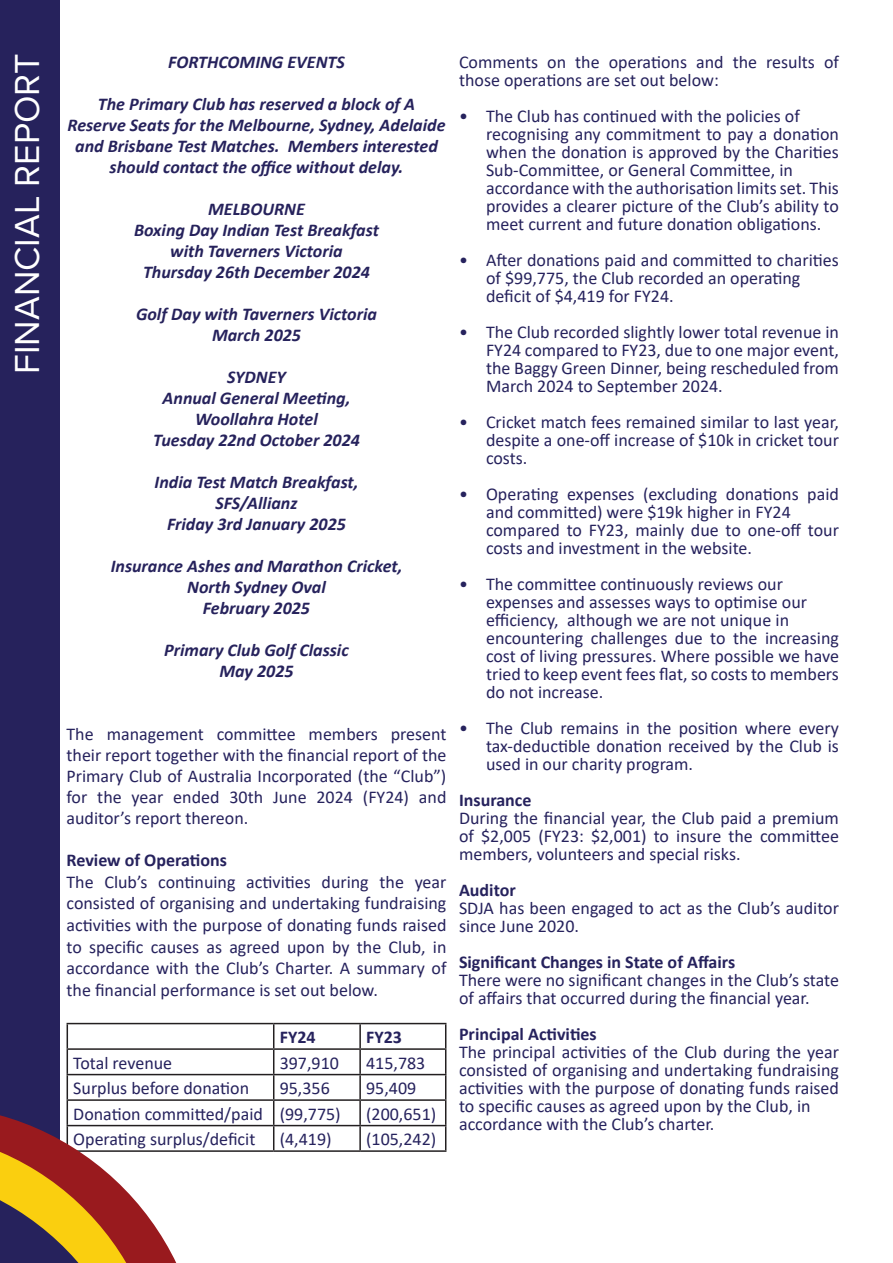
<style>
.page{position:relative;width:893px;height:1263px;background:#fff}
.page>*{position:absolute;margin:0;border:0;box-sizing:border-box;transform-origin:0 0}
.t1{font:36px "Proxima Nova";color:#fff}
.t2{font:18px/18px "Calibri";color:#26225d}
.t3{font:italic 700 18px/21px "Calibri";color:#26225c;text-align:center}
.t4{font:700 18px "Calibri";color:#26225d}
</style>
<div class="page">
<hr style="left:67px;top:1023px;width:207px;height:1px;background:#231f20">
<hr style="left:274px;top:1023px;width:86px;height:1px;background:#231f20">
<hr style="left:360px;top:1023px;width:86px;height:1px;background:#231f20">
<hr style="left:359px;top:1024px;width:2px;height:24px;background:#231f20">
<hr style="left:67px;top:1048px;width:207px;height:2px;background:#231f20">
<hr style="left:274px;top:1048px;width:86px;height:2px;background:#231f20">
<hr style="left:360px;top:1048px;width:86px;height:2px;background:#231f20">
<hr style="left:359px;top:1050px;width:2px;height:24px;background:#231f20">
<hr style="left:67px;top:1074px;width:207px;height:1px;background:#231f20">
<hr style="left:274px;top:1074px;width:86px;height:1px;background:#231f20">
<hr style="left:360px;top:1074px;width:86px;height:1px;background:#231f20">
<hr style="left:359px;top:1075px;width:2px;height:24px;background:#231f20">
<hr style="left:67px;top:1099px;width:207px;height:2px;background:#231f20">
<hr style="left:274px;top:1099px;width:86px;height:2px;background:#231f20">
<hr style="left:360px;top:1099px;width:86px;height:2px;background:#231f20">
<hr style="left:359px;top:1101px;width:2px;height:24px;background:#231f20">
<hr style="left:67px;top:1125px;width:207px;height:1px;background:#231f20">
<hr style="left:274px;top:1125px;width:86px;height:1px;background:#231f20">
<svg style="left:273px;top:1024px;width:1px;height:126px"></svg>
<hr style="left:360px;top:1125px;width:86px;height:1px;background:#231f20">
<hr style="left:359px;top:1126px;width:2px;height:24px;background:#231f20">
<svg style="left:445px;top:1024px;width:1px;height:126px"></svg>
<hr style="left:67px;top:1150px;width:207px;height:2px;background:#231f20">
<hr style="left:274px;top:1150px;width:86px;height:2px;background:#231f20">
<hr style="left:360px;top:1150px;width:86px;height:2px;background:#231f20">
<div style="left:0;top:0;width:60px;height:1263px;background:#26225c"></div>
<svg style="left:200px;top:1073px;width:41px;height:79px"></svg>
<svg style="left:0;top:1024px;width:200px;height:239px"></svg>
<p class="t1" style="left:0;top:374px;width:322px;rotate:-90deg">FINANCIAL REPORT</p>
<p class="t2" style="left:459px;top:52px;width:381px">Comments on the operations and the results of those operations are set out below:</p>
<p class="t3" style="left:168px;top:50px;width:178px">FORTHCOMING EVENTS</p>
<p class="t3" style="left:98px;top:92px;width:319px">The Primary Club has reserved a block of A</p>
<p class="t3" style="left:67px;top:113px;width:380px">Reserve Seats for the Melbourne, Sydney, Adelaide and Brisbane Test Matches. Members interested should contact the office without delay.</p>
<p class="t3" style="left:208px;top:197px;width:98px">MELBOURNE</p>
<p class="t3" style="left:134px;top:218px;width:246px">Boxing Day Indian Test Breakfast</p>
<p class="t3" style="left:170px;top:239px;width:174px">with Taverners Victoria</p>
<p class="t3" style="left:143px;top:260px;width:228px">Thursday 26th December 2024</p>
<p class="t3" style="left:136px;top:302px;width:242px">Golf Day with Taverners Victoria</p>
<p class="t3" style="left:212px;top:323px;width:91px">March 2025</p>
<p class="t3" style="left:227px;top:365px;width:60px">SYDNEY</p>
<p class="t3" style="left:163px;top:386px;width:189px">Annual General Meeting,</p>
<p class="t3" style="left:195px;top:407px;width:124px">Woollahra Hotel</p>
<p class="t3" style="left:153px;top:428px;width:208px">Tuesday 22nd October 2024</p>
<p class="t3" style="left:155px;top:470px;width:205px">India Test Match Breakfast,</p>
<p class="t3" style="left:215px;top:491px;width:84px">SFS/Allianz</p>
<p class="t3" style="left:167px;top:512px;width:180px">Friday 3rd January 2025</p>
<p class="t3" style="left:111px;top:554px;width:293px">Insurance Ashes and Marathon Cricket,</p>
<p class="t3" style="left:187px;top:575px;width:140px">North Sydney Oval</p>
<p class="t3" style="left:203px;top:596px;width:109px">February 2025</p>
<p class="t3" style="left:164px;top:638px;width:186px">Primary Club Golf Classic</p>
<p class="t3" style="left:219px;top:659px;width:76px">May 2025</p>
<p class="t2" style="left:486px;top:106px;width:354px;text-indent:-27px">• The Club has continued with the policies of recognising any commitment to pay a donation when the donation is approved by the Charities Sub-Committee, or General Committee, in accordance with the authorisation limits set. This provides a clearer picture of the Club’s ability to meet current and future donation obligations.</p>
<p class="t2" style="left:486px;top:250px;width:354px;text-indent:-27px">• After donations paid and committed to charities of $99,775, the Club recorded an operating deficit of $4,419 for FY24.</p>
<p class="t2" style="left:486px;top:322px;width:354px;text-align:justify;text-indent:-27px">• The Club recorded slightly lower total revenue in FY24 compared to FY23, due to one major event, the Baggy Green Dinner, being rescheduled from March 2024 to September 2024.</p>
<p class="t2" style="left:486px;top:412px;width:354px;text-align:justify;text-indent:-27px">• Cricket match fees remained similar to last year, despite a one-off increase of $10k in cricket tour costs.</p>
<p class="t2" style="left:486px;top:484px;width:354px;text-indent:-27px">• Operating expenses (excluding donations paid and committed) were $19k higher in FY24 compared to FY23, mainly due to one-off tour costs and investment in the website.</p>
<p class="t2" style="left:486px;top:574px;width:354px;text-indent:-27px">• The committee continuously reviews our expenses and assesses ways to optimise our efficiency, although we are not unique in encountering challenges due to the increasing cost of living pressures. Where possible we have tried to keep event fees flat, so costs to members do not increase.</p>
<p class="t2" style="left:486px;top:718px;width:354px;text-align:justify;text-indent:-27px">• The Club remains in the position where every tax-deductible donation received by the Club is used in our charity program.</p>
<p class="t4" style="left:459px;top:787px;width:74px">Insurance</p>
<p class="t2" style="left:459px;top:808px;width:381px;text-align:justify">During the financial year, the Club paid a premium of $2,005 (FY23: $2,001) to insure the committee members, volunteers and special risks.</p>
<p class="t4" style="left:459px;top:877px;width:58px">Auditor</p>
<p class="t2" style="left:459px;top:898px;width:381px">SDJA has been engaged to act as the Club’s auditor since June 2020.</p>
<p class="t4" style="left:459px;top:949px;width:278px">Significant Changes in State of Affairs</p>
<p class="t2" style="left:459px;top:970px;width:381px">There were no significant changes in the Club’s state of affairs that occurred during the financial year.</p>
<p class="t4" style="left:459px;top:1021px;width:139px">Principal Activities</p>
<p class="t2" style="left:459px;top:1042px;width:381px;text-align:justify">The principal activities of the Club during the year consisted of organising and undertaking fundraising activities with the purpose of donating funds raised to specific causes as agreed upon by the Club, in</p>
<p class="t2" style="left:459px;top:1114px;width:257px">accordance with the Club’s charter.</p>
<p class="t2" style="left:67px;top:723px;width:381px;line-height:21px">The management committee members present their report together with the financial report of the</p>
<p class="t2" style="left:67px;top:765px;width:381px;line-height:21px">Primary Club of Australia Incorporated (the “Club”) for the year ended 30th June 2024 (FY24) and</p>
<p class="t2" style="left:67px;top:808px;width:183px">auditor’s report thereon.</p>
<p class="t4" style="left:67px;top:847px;width:162px">Review of Operations</p>
<p class="t2" style="left:67px;top:872px;width:381px">The Club’s continuing activities during the year</p>
<p class="t2" style="left:67px;top:892px;width:381px;line-height:21.6px;text-align:justify">consisted of organising and undertaking fundraising activities with the purpose of donating funds raised to specific causes as agreed upon by the Club, in</p>
<p class="t2" style="left:67px;top:957px;width:381px;line-height:21.6px">accordance with the Club’s Charter. A summary of the financial performance is set out below.</p>
<p class="t4" style="left:280px;top:1024px;width:37px">FY24</p>
<p class="t4" style="left:366px;top:1024px;width:37px">FY23</p>
<p class="t2" style="left:73px;top:1053px;width:100px">Total revenue</p>
<p class="t2" style="left:280px;top:1053px;width:61px">397,910</p>
<p class="t2" style="left:366px;top:1053px;width:61px">415,783</p>
<p class="t2" style="left:73px;top:1079px;width:177px">Surplus before donation</p>
<p class="t2" style="left:280px;top:1079px;width:52px">95,356</p>
<p class="t2" style="left:366px;top:1079px;width:52px">95,409</p>
<p class="t2" style="left:73px;top:1104px;width:191px">Donation committed/paid</p>
<p class="t2" style="left:280px;top:1104px;width:63px">(99,775)</p>
<p class="t2" style="left:366px;top:1104px;width:72px">(200,651)</p>
<p class="t2" style="left:73px;top:1130px;width:184px">Operating surplus/deficit</p>
<p class="t2" style="left:280px;top:1130px;width:53px">(4,419)</p>
<p class="t2" style="left:366px;top:1130px;width:72px">(105,242)</p>
</div>
